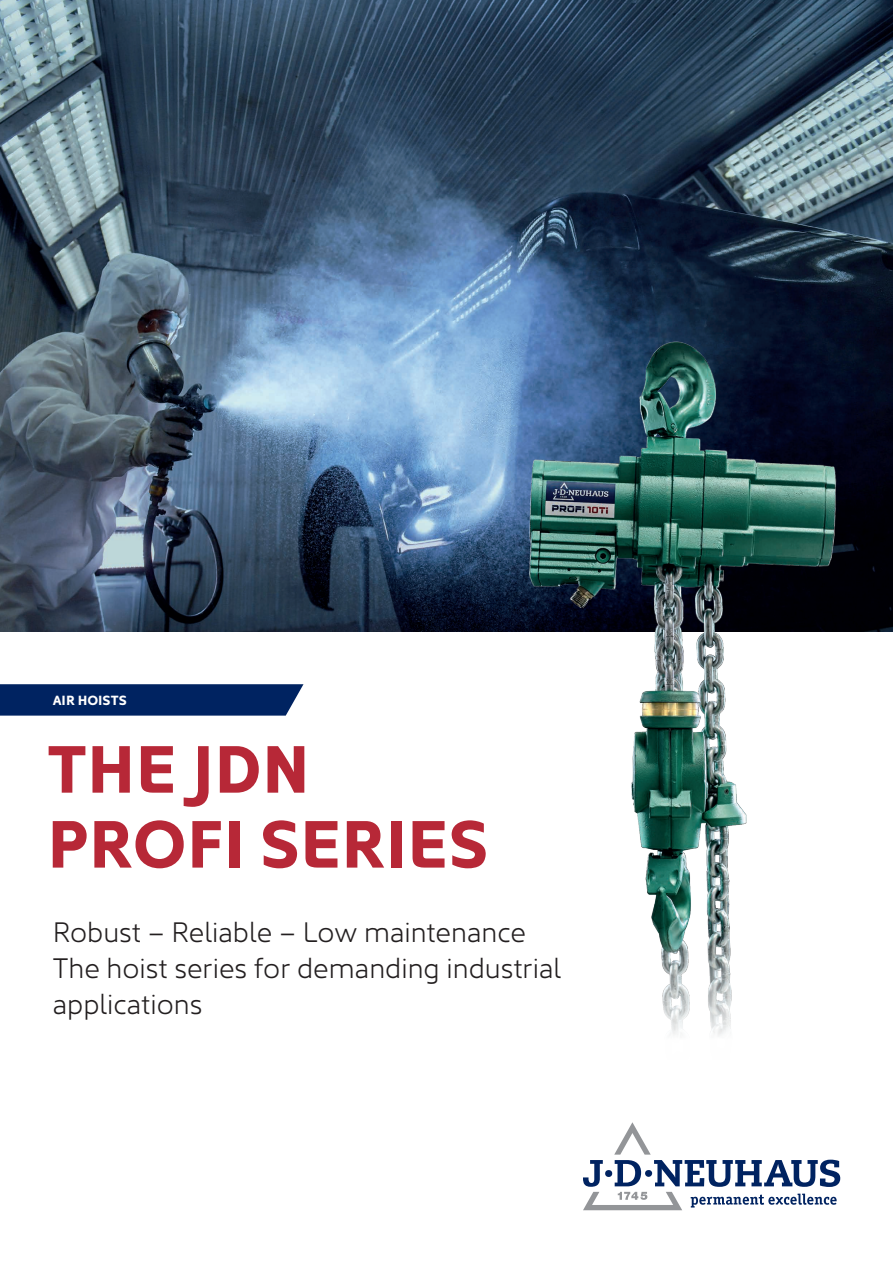
<style>
.page{position:relative;width:893px;height:1263px;background:#fff}
.page>*{position:absolute;margin:0;border:0;box-sizing:border-box;transform-origin:0 0}
.t1{font:700 67.5px/75px "Kyrial Sans Pro";color:#b72837}
.t2{font:300 28.5px/36px "Kyrial Sans Pro";color:#231f20}
.t3{font:700 13.5px "Kyrial Sans Pro";color:#fff}
</style>
<div class="page">
<img style="left:0;top:0;width:893px;height:631px">
<img style="left:455px;top:308px;width:438px;height:728px">
<svg style="left:0;top:684px;width:303px;height:32px;background:#0b2d68"></svg>
<svg style="left:583px;top:1122px;width:257px;height:88px"></svg>
<p class="t3" style="left:53px;top:690px;width:76px">AIR HOISTS</p>
<h1 class="t1" style="left:47px;top:727px;width:443px">THE JDN<br>PROFI SERIES</h1>
<p class="t2" style="left:53px;top:911px;width:510px">Robust – Reliable – Low maintenance<br>The hoist series for demanding industrial applications</p>
</div>
